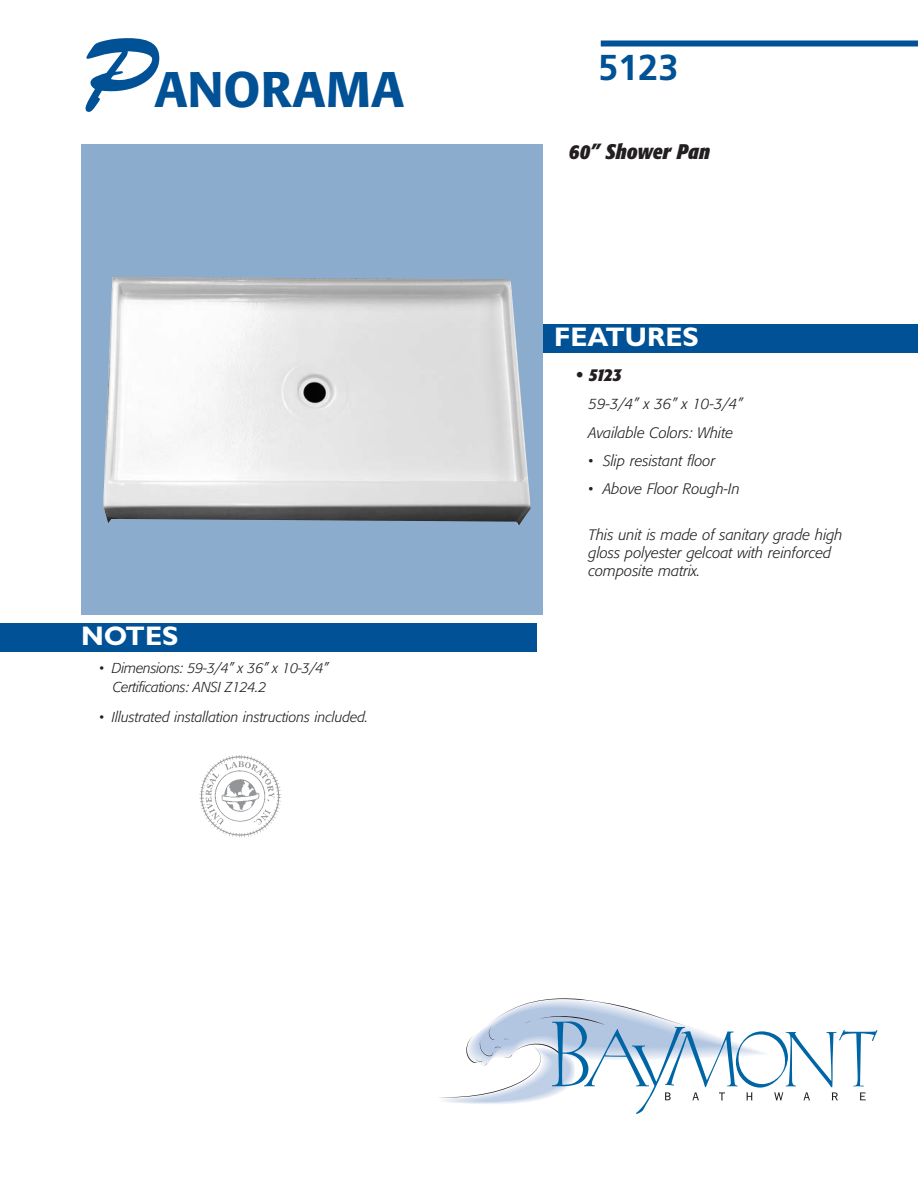
<style>
.page{position:relative;width:918px;height:1188px;background:#fff}
.page>*{position:absolute;margin:0;border:0;box-sizing:border-box;transform-origin:0 0}
.t1{font:500 49.5px "Formata";color:#005195}
.t2{font:700 36px "Frutiger";color:#005195}
.t3{font:700 27px "Gill Sans";color:#fff}
.t4{font:italic 700 condensed 21px "Formata";color:#231f20}
.t5{font:italic 700 condensed 18px "Formata";color:#231f20}
.t6{font:italic 300 15px/18px "Formata";color:#231f20}
.t7{font:italic 300 14.25px/19.5px "Formata";letter-spacing:-.02em;color:#231f20}
.t8{font:italic 300 14.25px "Formata";color:#231f20}
.s1{font-family:"Brush Script";font-weight:400;font-size:99px}
</style>
<div class="page">
<img style="left:199px;top:754px;width:83px;height:84px">
<div style="left:601px;top:40px;width:317px;height:6px;background:#005195"></div>
<svg style="left:439px;top:998px;width:438px;height:116px"></svg>
<div style="left:537px;top:324px;width:381px;height:28px;background:#005195"></div>
<div style="left:0;top:623px;width:536px;height:28px;background:#005195"></div>
<div style="left:81px;top:144px;width:461px;height:471px;background:#8cacce"></div>
<img style="left:103px;top:277px;width:428px;height:249px">
<h1 class="t1" style="left:81px;top:68px;width:325px"><span class="s1">P</span>ANORAMA</h1>
<h3 class="t3" style="left:81px;top:627px;width:99px">NOTES</h3>
<p class="t7" style="left:113px;top:659px;width:217px;text-indent:-14px">• Dimensions: 59-3/4” x 36” x 10-3/4”<br>Certifications: ANSI Z124.2</p>
<p class="t8" style="left:99px;top:711px;width:270px">• Illustrated installation instructions included.</p>
<h2 class="t2" style="left:598px;top:53px;width:82px">5123</h2>
<h3 class="t4" style="left:568px;top:143px;width:143px">60” Shower Pan</h3>
<h3 class="t3" style="left:554px;top:328px;width:146px">FEATURES</h3>
<p class="t5" style="left:576px;top:367px;width:47px">• 5123</p>
<p class="t6" style="left:589px;top:391px;width:156px;line-height:28.2px">59-3/4” x 36” x 10-3/4”<br>Available Colors: White</p>
<p class="t6" style="left:589px;top:453px;width:128px">• Slip resistant floor</p>
<p class="t6" style="left:589px;top:481px;width:153px">• Above Floor Rough-In</p>
<p class="t6" style="left:589px;top:527px;width:256px">This unit is made of sanitary grade high gloss polyester gelcoat with reinforced composite matrix.</p>
</div>
